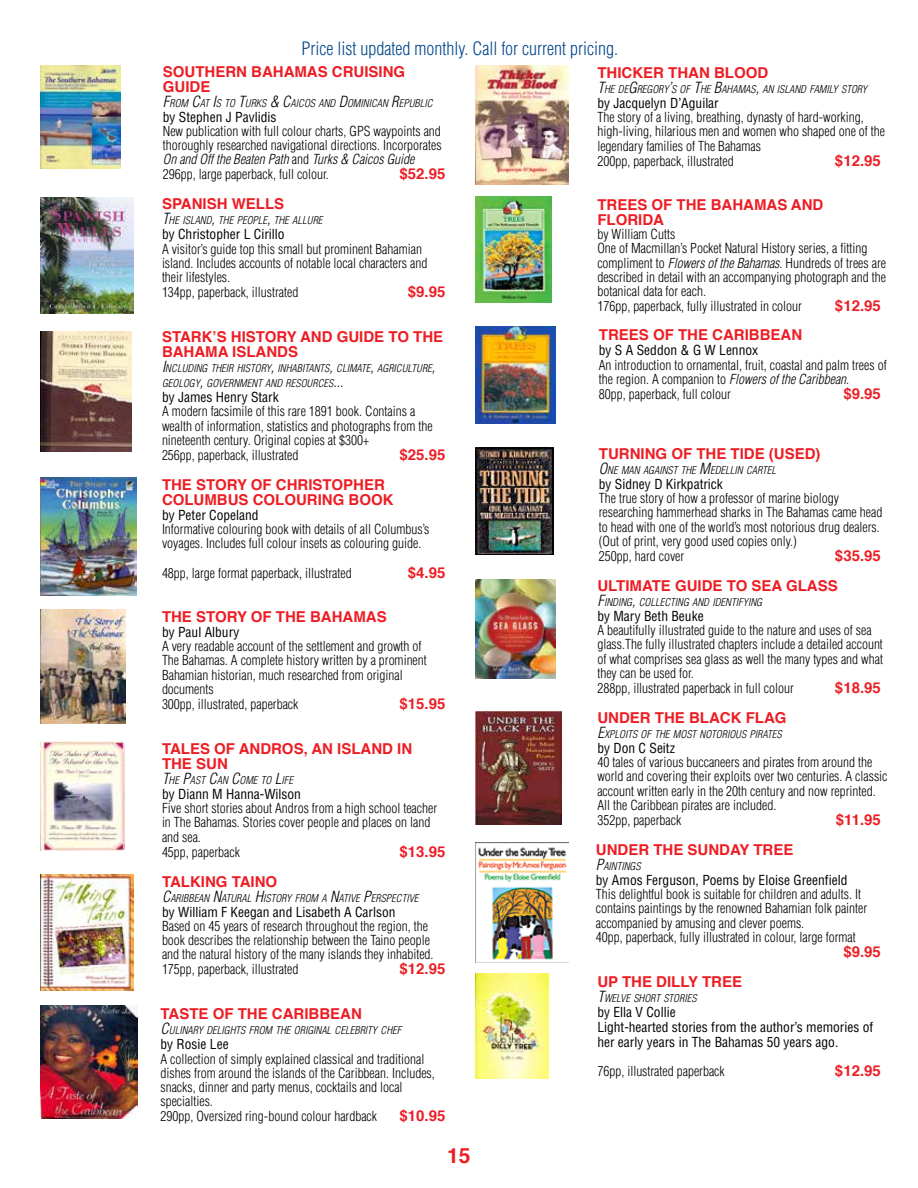
<style>
.page{position:relative;width:918px;height:1188px;background:#fff}
.page>*{position:absolute;margin:0;border:0;box-sizing:border-box;transform-origin:0 0}
.t1{font:700 21px "Helvetica";color:#ed1d24}
.t2{font:300 condensed 18px "Helvetica";color:#004689}
.t3{font:700 15px/15px "Helvetica";color:#ed1d24}
.t4{font:300 condensed 13.5px/14.4px "Helvetica";color:#000}
.t5{font:condensed 13.5px/15px "Helvetica";color:#000}
.t6{font:italic 300 condensed 10.5px/15px "Helvetica";color:#000}
.s1{font-size:15px}
.s2{font-style:italic}
</style>
<div class="page">
<img style="left:40px;top:66px;width:81px;height:103px">
<img style="left:40px;top:197px;width:93px;height:116px">
<img style="left:41px;top:331px;width:91px;height:120px">
<img style="left:40px;top:478px;width:97px;height:117px">
<img style="left:40px;top:610px;width:85px;height:113px">
<img style="left:40px;top:742px;width:85px;height:109px">
<img style="left:40px;top:874px;width:93px;height:116px">
<img style="left:41px;top:1006px;width:97px;height:113px">
<img style="left:476px;top:65px;width:93px;height:119px">
<img style="left:476px;top:196px;width:76px;height:107px">
<img style="left:476px;top:327px;width:80px;height:97px">
<img style="left:476px;top:447px;width:78px;height:108px">
<img style="left:476px;top:579px;width:80px;height:100px">
<img style="left:476px;top:711px;width:85px;height:113px">
<img style="left:476px;top:843px;width:93px;height:120px">
<img style="left:476px;top:974px;width:73px;height:104px">
<h2 class="t2" style="left:301px;top:37px;width:318px">Price list updated monthly. Call for current pricing.</h2>
<p class="t3" style="left:163px;top:64px;width:244px">SOUTHERN BAHAMAS CRUISING<br>GUIDE</p>
<p class="t6" style="left:163px;top:95px;width:271px"><span class="s1">F</span>ROM <span class="s1">C</span>AT <span class="s1">I</span>S TO <span class="s1">T</span>URKS <span class="s1">&amp; C</span>AICOS AND <span class="s1">D</span>OMINICAN <span class="s1">R</span>EPUBLIC</p>
<p class="t5" style="left:163px;top:109px;width:115px">by Stephen J Pavlidis</p>
<p class="t4" style="left:163px;top:124px;width:280px">New publication with full colour charts, GPS waypoints and thoroughly researched navigational directions. Incorporates <span class="s2">On and Off the Beaten Path</span> and <span class="s2">Turks &amp; Caicos Guide </span>296pp, large paperback, full colour.</p>
<p class="t3" style="left:597px;top:65px;width:172px">THICKER THAN BLOOD</p>
<p class="t6" style="left:597px;top:81px;width:271px"><span class="s1">T</span>HE DE<span class="s1">G</span>REGORY<span class="s1">’</span>S OF <span class="s1">T</span>HE <span class="s1">B</span>AHAMAS<span class="s1">,</span> AN ISLAND FAMILY STORY</p>
<p class="t5" style="left:597px;top:95px;width:123px">by Jacquelyn D’Aguilar</p>
<p class="t4" style="left:597px;top:110px;width:289px">The story of a living, breathing, dynasty of hard-working, high-living, hilarious men and women who shaped one of the legendary families of The Bahamas<br>200pp, paperback, illustrated</p>
<p class="t3" style="left:835px;top:153px;width:47px">$12.95</p>
<p class="t3" style="left:400px;top:167px;width:47px">$52.95</p>
<p class="t3" style="left:162px;top:197px;width:124px">SPANISH WELLS</p>
<p class="t6" style="left:162px;top:213px;width:162px"><span class="s1">T</span>HE ISLAND<span class="s1">,</span> THE PEOPLE<span class="s1">,</span> THE ALLURE</p>
<p class="t5" style="left:162px;top:227px;width:124px">by Christopher L Cirillo</p>
<p class="t4" style="left:162px;top:241px;width:267px">A visitor’s guide top this small but prominent Bahamian island. Includes accounts of notable local characters and their lifestyles.<br>134pp, paperback, illustrated</p>
<p class="t3" style="left:408px;top:285px;width:39px">$9.95</p>
<p class="t3" style="left:162px;top:330px;width:283px">STARK’S HISTORY AND GUIDE TO THE<br>BAHAMA ISLANDS</p>
<p class="t6" style="left:162px;top:361px;width:275px"><span class="s1">I</span>NCLUDING THEIR HISTORY<span class="s1">,</span> INHABITANTS<span class="s1">,</span> CLIMATE<span class="s1">,</span> AGRICULTURE<span class="s1">,<br></span>GEOLOGY<span class="s1">,</span> GOVERNMENT AND RESOURCES<span class="s1">...</span></p>
<p class="t5" style="left:162px;top:390px;width:118px">by James Henry Stark</p>
<p class="t4" style="left:162px;top:404px;width:272px">A modern facsimile of this rare 1891 book. Contains a wealth of information, statistics and photographs from the nineteenth century. Original copies at $300+<br>256pp, paperback, illustrated</p>
<p class="t3" style="left:400px;top:447px;width:47px">$25.95</p>
<p class="t3" style="left:162px;top:477px;width:233px">THE STORY OF CHRISTOPHER<br>COLUMBUS COLOURING BOOK</p>
<p class="t5" style="left:162px;top:507px;width:98px">by Peter Copeland</p>
<p class="t4" style="left:162px;top:522px;width:269px">Informative colouring book with details of all Columbus’s voyages. Includes full colour insets as colouring guide.</p>
<p class="t4" style="left:162px;top:566px;width:191px">48pp, large format paperback, illustrated</p>
<p class="t3" style="left:408px;top:565px;width:39px">$4.95</p>
<p class="t3" style="left:162px;top:609px;width:226px">THE STORY OF THE BAHAMAS</p>
<p class="t5" style="left:162px;top:624px;width:79px">by Paul Albury</p>
<p class="t4" style="left:162px;top:639px;width:266px">A very readable account of the settlement and growth of The Bahamas. A complete history written by a prominent Bahamian historian, much researched from original documents<br>300pp, illustrated, paperback</p>
<p class="t3" style="left:400px;top:696px;width:47px">$15.95</p>
<p class="t3" style="left:162px;top:741px;width:252px">TALES OF ANDROS, AN ISLAND IN<br>THE SUN</p>
<p class="t6" style="left:162px;top:773px;width:133px"><span class="s1">T</span>HE <span class="s1">P</span>AST <span class="s1">C</span>AN <span class="s1">C</span>OME TO <span class="s1">L</span>IFE</p>
<p class="t5" style="left:162px;top:786px;width:141px">by Diann M Hanna-Wilson</p>
<p class="t4" style="left:162px;top:801px;width:277px">Five short stories about Andros from a high school teacher in The Bahamas. Stories cover people and places on land and sea.<br>45pp, paperback</p>
<p class="t3" style="left:400px;top:844px;width:47px">$13.95</p>
<p class="t3" style="left:162px;top:874px;width:117px">TALKING TAINO</p>
<p class="t6" style="left:162px;top:890px;width:258px"><span class="s1">C</span>ARIBBEAN <span class="s1">N</span>ATURAL <span class="s1">H</span>ISTORY FROM A <span class="s1">N</span>ATIVE <span class="s1">P</span>ERSPECTIVE</p>
<p class="t5" style="left:162px;top:904px;width:235px">by William F Keegan and Lisabeth A Carlson</p>
<p class="t4" style="left:162px;top:919px;width:273px">Based on 45 years of research throughout the region, the book describes the relationship between the Taino people and the natural history of the many islands they inhabited.<br>175pp, paperback, illustrated</p>
<p class="t3" style="left:400px;top:962px;width:47px">$12.95</p>
<p class="t3" style="left:160px;top:1007px;width:203px">TASTE OF THE CARIBBEAN</p>
<p class="t6" style="left:160px;top:1023px;width:243px"><span class="s1">C</span>ULINARY DELIGHTS FROM THE ORIGINAL CELEBRITY CHEF</p>
<p class="t5" style="left:160px;top:1037px;width:70px">by Rosie Lee</p>
<p class="t4" style="left:160px;top:1052px;width:276px">A collection of simply explained classical and traditional dishes from around the islands of the Caribbean. Includes, snacks, dinner and party menus, cocktails and local specialties.<br>290pp, Oversized ring-bound colour hardback</p>
<p class="t3" style="left:400px;top:1109px;width:47px">$10.95</p>
<h1 class="t1" style="left:447px;top:1139px;width:25px">15</h1>
<p class="t3" style="left:597px;top:197px;width:228px">TREES OF THE BAHAMAS AND<br>FLORIDA</p>
<p class="t4" style="left:597px;top:227px;width:290px">by William Cutts<br>One of Macmillan’s Pocket Natural History series, a fitting compliment to <span class="s2">Flowers of the Bahamas</span>. Hundreds of trees are described in detail with an accompanying photograph and the botanical data for each.<br>176pp, paperback, fully illustrated in colour</p>
<p class="t3" style="left:835px;top:298px;width:47px">$12.95</p>
<p class="t3" style="left:599px;top:328px;width:205px">TREES OF THE CARIBBEAN</p>
<p class="t5" style="left:599px;top:343px;width:161px">by S A Seddon &amp; G W Lennox</p>
<p class="t4" style="left:599px;top:357px;width:289px">An introduction to ornamental, fruit, coastal and palm trees of the region. A companion to <span class="s2">Flowers of the Caribbean</span>.<br>80pp, paperback, full colour</p>
<p class="t3" style="left:843px;top:386px;width:39px">$9.95</p>
<p class="t3" style="left:599px;top:446px;width:223px">TURNING OF THE TIDE (USED)</p>
<p class="t6" style="left:599px;top:462px;width:179px"><span class="s1">O</span>NE MAN AGAINST THE <span class="s1">M</span>EDELLIN CARTEL</p>
<p class="t5" style="left:599px;top:476px;width:126px">by Sidney D Kirkpatrick</p>
<p class="t4" style="left:599px;top:491px;width:285px">The true story of how a professor of marine biology researching hammerhead sharks in The Bahamas came head to head with one of the world’s most notorious drug dealers. (Out of print, very good used copies only.)<br>250pp, hard cover</p>
<p class="t3" style="left:597px;top:541px;width:285px;line-height:30px;text-indent:238px">$35.95<br>ULTIMATE GUIDE TO SEA GLASS</p>
<p class="t6" style="left:597px;top:594px;width:166px"><span class="s1">F</span>INDING<span class="s1">,</span> COLLECTING AND IDENTIFYING</p>
<p class="t5" style="left:597px;top:608px;width:108px">by Mary Beth Beuke</p>
<p class="t4" style="left:597px;top:623px;width:287px">A beautifully illustrated guide to the nature and uses of sea glass.The fully illustrated chapters include a detailed account of what comprises sea glass as well the many types and what they can be used for.<br>288pp, illustrated paperback in full colour</p>
<p class="t3" style="left:835px;top:680px;width:47px">$18.95</p>
<p class="t3" style="left:597px;top:710px;width:191px">UNDER THE BLACK FLAG</p>
<p class="t6" style="left:597px;top:726px;width:186px"><span class="s1">E</span>XPLOITS OF THE MOST NOTORIOUS PIRATES</p>
<p class="t5" style="left:597px;top:740px;width:79px">by Don C Seitz</p>
<p class="t4" style="left:597px;top:755px;width:292px">40 tales of various buccaneers and pirates from around the world and covering their exploits over two centuries. A classic account written early in the 20th century and now reprinted.<br>All the Caribbean pirates are included.<br>352pp, paperback</p>
<p class="t3" style="left:836px;top:812px;width:47px">$11.95</p>
<p class="t3" style="left:596px;top:842px;width:199px">UNDER THE SUNDAY TREE</p>
<p class="t6" style="left:596px;top:858px;width:46px"><span class="s1">P</span>AINTINGS</p>
<p class="t5" style="left:596px;top:872px;width:253px">by Amos Ferguson, Poems by Eloise Greenfield</p>
<p class="t4" style="left:596px;top:887px;width:273px">This delightful book is suitable for children and adults. It contains paintings by the renowned Bahamian folk painter accompanied by amusing and clever poems.<br>40pp, paperback, fully illustrated in colour, large format</p>
<p class="t3" style="left:843px;top:944px;width:39px">$9.95</p>
<p class="t3" style="left:597px;top:974px;width:146px">UP THE DILLY TREE</p>
<p class="t6" style="left:597px;top:990px;width:101px"><span class="s1">T</span>WELVE SHORT STORIES</p>
<p class="t5" style="left:597px;top:1004px;width:277px">by Ella V Collie<br>Light-hearted stories from the author’s memories of her early years in The Bahamas 50 years ago.</p>
<p class="t4" style="left:597px;top:1064px;width:129px">76pp, illustrated paperback</p>
<p class="t3" style="left:835px;top:1063px;width:47px">$12.95</p>
</div>
